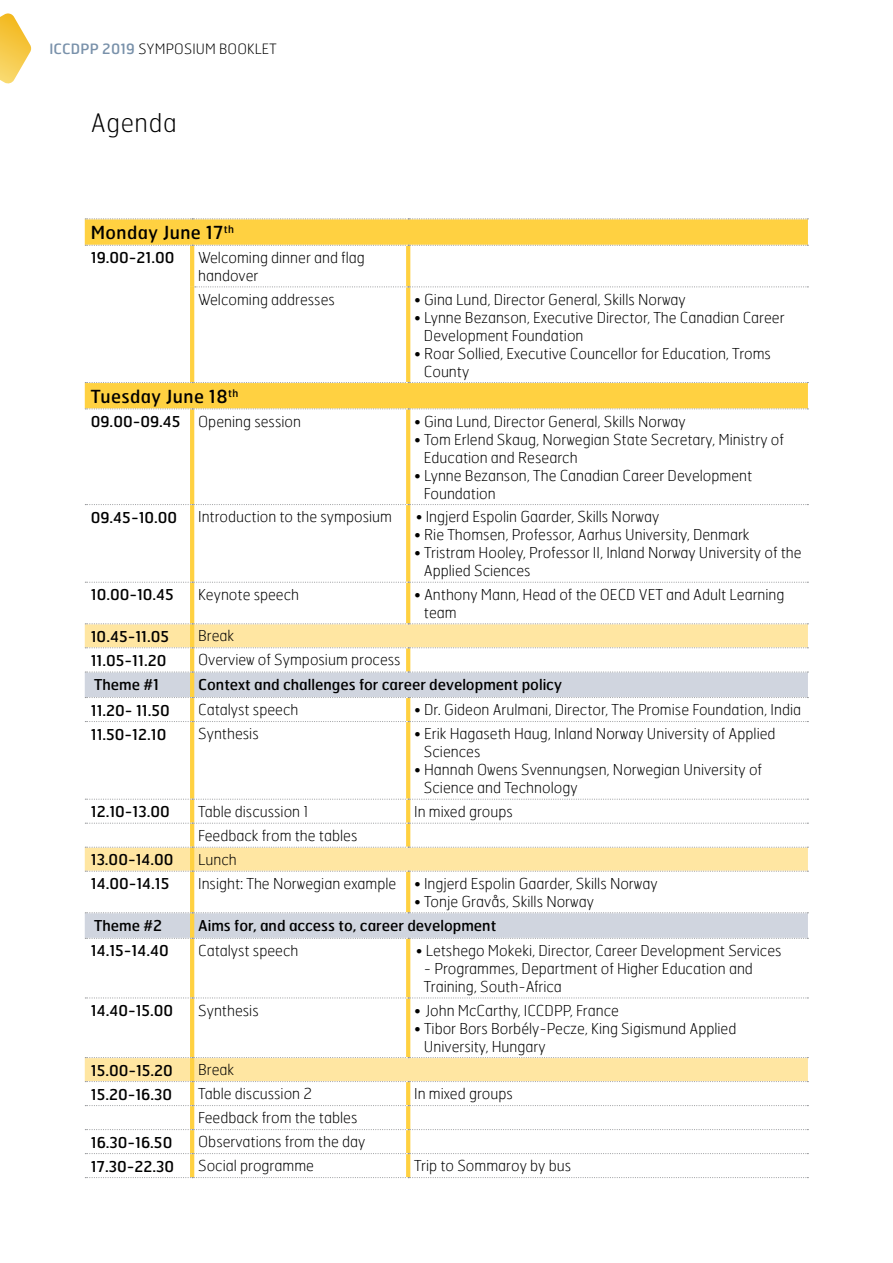
<style>
.page{position:relative;width:893px;height:1263px;background:#fff}
.page>*{position:absolute;margin:0;border:0;box-sizing:border-box;transform-origin:0 0}
.t1{font:100 25.5px "Hermes";letter-spacing:.025em;color:#000}
.t2{font:18px "Hermes";letter-spacing:.025em;color:#000}
.t3{font:100 15px/18px "Hermes FB";color:#000}
.t4{font:15px "Hermes";color:#000}
.t5{font:100 14.25px "Hermes";letter-spacing:.01em;color:#000}
.s1{font-weight:400;color:#7991aa}
</style>
<div class="page">
<svg style="left:0;top:13px;width:31px;height:71px"></svg>
<svg style="left:85px;top:219px;width:723px;height:189px"></svg>
<svg style="left:85px;top:624px;width:723px;height:457px"></svg>
<svg style="left:85px;top:672px;width:723px;height:266px"></svg>
<hr style="left:190px;top:246px;width:4px;height:41px;background:#ffd141">
<svg style="left:406px;top:246px;width:4px;height:40px"></svg>
<hr style="left:190px;top:287px;width:4px;height:95px;background:#ffd141">
<svg style="left:406px;top:287px;width:4px;height:95px"></svg>
<hr style="left:190px;top:409px;width:4px;height:95px;background:#ffd141">
<svg style="left:406px;top:409px;width:4px;height:95px"></svg>
<hr style="left:190px;top:505px;width:4px;height:77px;background:#ffd141">
<svg style="left:406px;top:505px;width:4px;height:77px"></svg>
<hr style="left:190px;top:583px;width:4px;height:40px;background:#ffd141">
<svg style="left:406px;top:583px;width:4px;height:40px"></svg>
<hr style="left:190px;top:624px;width:4px;height:23px;background:#ffd141">
<hr style="left:190px;top:648px;width:4px;height:23px;background:#ffd141">
<svg style="left:406px;top:648px;width:4px;height:23px"></svg>
<hr style="left:190px;top:672px;width:4px;height:25px;background:#ffd141">
<hr style="left:190px;top:698px;width:4px;height:23px;background:#ffd141">
<svg style="left:406px;top:698px;width:4px;height:23px"></svg>
<hr style="left:190px;top:722px;width:4px;height:77px;background:#ffd141">
<svg style="left:406px;top:722px;width:4px;height:77px"></svg>
<hr style="left:190px;top:800px;width:4px;height:23px;background:#ffd141">
<svg style="left:406px;top:800px;width:4px;height:23px"></svg>
<hr style="left:190px;top:824px;width:4px;height:23px;background:#ffd141">
<svg style="left:406px;top:824px;width:4px;height:23px"></svg>
<hr style="left:190px;top:848px;width:4px;height:23px;background:#ffd141">
<hr style="left:190px;top:872px;width:4px;height:40px;background:#ffd141">
<svg style="left:406px;top:872px;width:4px;height:40px"></svg>
<hr style="left:190px;top:913px;width:4px;height:25px;background:#ffd141">
<hr style="left:190px;top:939px;width:4px;height:58px;background:#ffd141">
<svg style="left:406px;top:939px;width:4px;height:58px"></svg>
<hr style="left:190px;top:998px;width:4px;height:59px;background:#ffd141">
<svg style="left:406px;top:998px;width:4px;height:59px"></svg>
<hr style="left:190px;top:1058px;width:4px;height:23px;background:#ffd141">
<hr style="left:190px;top:1082px;width:4px;height:23px;background:#ffd141">
<svg style="left:406px;top:1082px;width:4px;height:23px"></svg>
<hr style="left:190px;top:1106px;width:4px;height:23px;background:#ffd141">
<svg style="left:406px;top:1106px;width:4px;height:23px"></svg>
<hr style="left:190px;top:1130px;width:4px;height:23px;background:#ffd141">
<svg style="left:406px;top:1130px;width:4px;height:23px"></svg>
<hr style="left:190px;top:1154px;width:4px;height:23px;background:#ffd141">
<svg style="left:406px;top:1154px;width:4px;height:23px"></svg>
<svg style="left:85px;top:245px;width:723px;height:1px"></svg>
<svg style="left:195px;top:286px;width:613px;height:1px"></svg>
<svg style="left:85px;top:382px;width:723px;height:1px"></svg>
<svg style="left:85px;top:408px;width:723px;height:1px"></svg>
<svg style="left:85px;top:504px;width:723px;height:1px"></svg>
<svg style="left:85px;top:582px;width:723px;height:1px"></svg>
<svg style="left:85px;top:623px;width:723px;height:1px"></svg>
<svg style="left:85px;top:647px;width:723px;height:1px"></svg>
<svg style="left:85px;top:671px;width:723px;height:1px"></svg>
<svg style="left:85px;top:697px;width:723px;height:1px"></svg>
<svg style="left:85px;top:721px;width:723px;height:1px"></svg>
<svg style="left:85px;top:799px;width:723px;height:1px"></svg>
<svg style="left:85px;top:823px;width:723px;height:1px"></svg>
<svg style="left:85px;top:847px;width:723px;height:1px"></svg>
<svg style="left:85px;top:871px;width:723px;height:1px"></svg>
<svg style="left:85px;top:912px;width:723px;height:1px"></svg>
<svg style="left:85px;top:938px;width:723px;height:1px"></svg>
<svg style="left:85px;top:997px;width:723px;height:1px"></svg>
<svg style="left:85px;top:1057px;width:723px;height:1px"></svg>
<svg style="left:85px;top:1081px;width:723px;height:1px"></svg>
<svg style="left:85px;top:1105px;width:723px;height:1px"></svg>
<svg style="left:85px;top:1129px;width:723px;height:1px"></svg>
<svg style="left:85px;top:1153px;width:723px;height:1px"></svg>
<svg style="left:85px;top:1177px;width:723px;height:1px"></svg>
<svg style="left:85px;top:218px;width:723px;height:1px"></svg>
<p class="t5" style="left:49px;top:40px;width:229px"><span class="s1">ICCDPP 2019</span> SYMPOSIUM BOOKLET</p>
<p class="t1" style="left:91px;top:107px;width:87px">Agenda</p>
<p class="t2" style="left:91px;top:222px;width:145px">Monday June 17<sup>th</sup></p>
<p class="t4" style="left:91px;top:249px;width:85px">19.00-21.00</p>
<p class="t3" style="left:198px;top:248px;width:168px">Welcoming dinner and flag handover</p>
<p class="t3" style="left:198px;top:290px;width:138px">Welcoming addresses</p>
<p class="t3" style="left:414px;top:290px;width:273px">• Gina Lund, Director General, Skills Norway</p>
<p class="t3" style="left:414px;top:308px;width:372px">• Lynne Bezanson, Executive Director, The Canadian Career</p>
<p class="t3" style="left:424px;top:326px;width:161px">Development Foundation</p>
<p class="t3" style="left:414px;top:344px;width:358px">• Roar Sollied, Executive Councellor for Education, Troms</p>
<p class="t3" style="left:424px;top:362px;width:47px">County</p>
<p class="t2" style="left:91px;top:386px;width:149px">Tuesday June 18<sup>th</sup></p>
<p class="t4" style="left:91px;top:412px;width:91px">09.00-09.45</p>
<p class="t3" style="left:198px;top:412px;width:104px">Opening session</p>
<p class="t3" style="left:414px;top:412px;width:273px">• Gina Lund, Director General, Skills Norway</p>
<p class="t3" style="left:414px;top:430px;width:371px">• Tom Erlend Skaug, Norwegian State Secretary, Ministry of</p>
<p class="t3" style="left:424px;top:448px;width:155px">Education and Research</p>
<p class="t3" style="left:424px;top:466px;width:330px;text-indent:-10px">• Lynne Bezanson, The Canadian Career Development<br>Foundation</p>
<p class="t4" style="left:91px;top:508px;width:88px">09.45-10.00</p>
<p class="t3" style="left:198px;top:507px;width:195px">Introduction to the symposium</p>
<p class="t3" style="left:416px;top:507px;width:245px">• Ingjerd Espolin Gaarder, Skills Norway</p>
<p class="t3" style="left:414px;top:525px;width:337px">• Rie Thomsen, Professor, Aarhus University, Denmark</p>
<p class="t3" style="left:414px;top:543px;width:389px">• Tristram Hooley, Professor II, Inland Norway University of the</p>
<p class="t3" style="left:424px;top:561px;width:108px">Applied Sciences</p>
<p class="t4" style="left:91px;top:586px;width:85px">10.00-10.45</p>
<p class="t3" style="left:198px;top:585px;width:103px">Keynote speech</p>
<p class="t3" style="left:414px;top:585px;width:372px">• Anthony Mann, Head of the OECD VET and Adult Learning</p>
<p class="t3" style="left:424px;top:603px;width:34px">team</p>
<p class="t4" style="left:91px;top:627px;width:80px">10.45-11.05</p>
<p class="t3" style="left:198px;top:627px;width:38px">Break</p>
<p class="t4" style="left:91px;top:651px;width:77px">11.05-11.20</p>
<p class="t3" style="left:198px;top:651px;width:204px">Overview of Symposium process</p>
<p class="t4" style="left:94px;top:676px;width:66px">Theme #1</p>
<p class="t4" style="left:198px;top:676px;width:365px">Context and challenges for career development policy</p>
<p class="t4" style="left:91px;top:701px;width:81px">11.20- 11.50</p>
<p class="t3" style="left:198px;top:700px;width:102px">Catalyst speech</p>
<p class="t3" style="left:414px;top:700px;width:388px">• Dr. Gideon Arulmani, Director, The Promise Foundation, India</p>
<p class="t4" style="left:91px;top:725px;width:77px">11.50-12.10</p>
<p class="t3" style="left:198px;top:724px;width:62px">Synthesis</p>
<p class="t3" style="left:414px;top:724px;width:363px">• Erik Hagaseth Haug, Inland Norway University of Applied</p>
<p class="t3" style="left:424px;top:742px;width:58px">Sciences</p>
<p class="t3" style="left:414px;top:760px;width:349px">• Hannah Owens Svennungsen, Norwegian University of</p>
<p class="t3" style="left:424px;top:778px;width:155px">Science and Technology</p>
<p class="t4" style="left:91px;top:803px;width:81px">12.10-13.00</p>
<p class="t3" style="left:198px;top:802px;width:112px">Table discussion 1</p>
<p class="t3" style="left:414px;top:802px;width:100px">In mixed groups</p>
<p class="t3" style="left:198px;top:826px;width:161px">Feedback from the tables</p>
<p class="t4" style="left:91px;top:851px;width:84px">13.00-14.00</p>
<p class="t3" style="left:198px;top:850px;width:40px">Lunch</p>
<p class="t4" style="left:91px;top:875px;width:80px">14.00-14.15</p>
<p class="t3" style="left:198px;top:874px;width:200px">Insight: The Norwegian example</p>
<p class="t3" style="left:414px;top:874px;width:245px">• Ingjerd Espolin Gaarder, Skills Norway</p>
<p class="t3" style="left:414px;top:892px;width:181px">• Tonje Gravås, Skills Norway</p>
<p class="t4" style="left:94px;top:916px;width:69px">Theme #2</p>
<p class="t4" style="left:198px;top:916px;width:300px">Aims for, and access to, career development</p>
<p class="t4" style="left:91px;top:942px;width:80px">14.15-14.40</p>
<p class="t3" style="left:198px;top:941px;width:102px">Catalyst speech</p>
<p class="t3" style="left:416px;top:941px;width:367px">• Letshego Mokeki, Director, Career Development Services</p>
<p class="t3" style="left:424px;top:959px;width:331px">- Programmes, Department of Higher Education and</p>
<p class="t3" style="left:424px;top:977px;width:140px">Training, South-Africa</p>
<p class="t4" style="left:91px;top:1001px;width:84px">14.40-15.00</p>
<p class="t3" style="left:198px;top:1001px;width:62px">Synthesis</p>
<p class="t3" style="left:414px;top:1001px;width:206px">• John McCarthy, ICCDPP, France</p>
<p class="t3" style="left:414px;top:1019px;width:324px">• Tibor Bors Borbély-Pecze, King Sigismund Applied</p>
<p class="t3" style="left:424px;top:1037px;width:123px">University, Hungary</p>
<p class="t4" style="left:91px;top:1061px;width:84px">15.00-15.20</p>
<p class="t3" style="left:198px;top:1060px;width:38px">Break</p>
<p class="t4" style="left:91px;top:1085px;width:83px">15.20-16.30</p>
<p class="t3" style="left:198px;top:1084px;width:116px">Table discussion 2</p>
<p class="t3" style="left:414px;top:1084px;width:100px">In mixed groups</p>
<p class="t3" style="left:198px;top:1108px;width:161px">Feedback from the tables</p>
<p class="t4" style="left:91px;top:1133px;width:83px">16.30-16.50</p>
<p class="t3" style="left:198px;top:1132px;width:169px">Observations from the day</p>
<p class="t4" style="left:91px;top:1157px;width:85px">17.30-22.30</p>
<p class="t3" style="left:198px;top:1156px;width:117px">Social programme</p>
<p class="t3" style="left:414px;top:1156px;width:158px">Trip to Sommaroy by bus</p>
</div>
